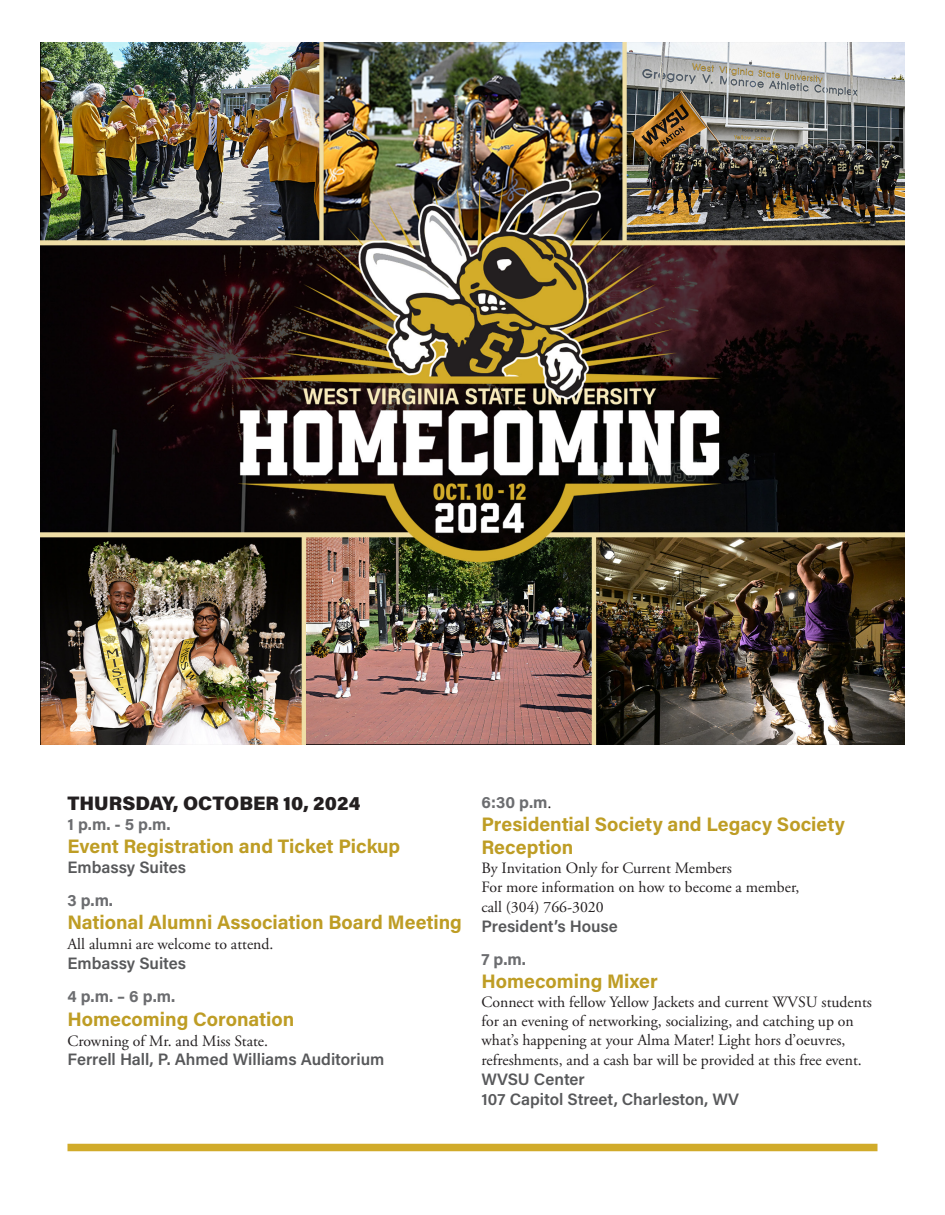
<style>
.page{position:relative;width:945px;height:1215px;background:#fff}
.page>*{position:absolute;margin:0;border:0;box-sizing:border-box;transform-origin:0 0}
.t1{font:700 19.5px/23.4px "Acumin Pro";color:#be9d25}
.t2{font:19.5px "Acumin Variable Concept";color:#231f20}
.t3{font:600 16.5px "Acumin Pro";color:#57585a}
.t4{font:700 16.5px "Acumin Pro";color:#6c6d70}
.t5{font:15.75px/19.2px "Adobe Garamond Pro";color:#231f20}
.s1{font-family:"Adobe Garamond Pro";font-weight:400;color:#231f20}
</style>
<div class="page">
<img style="left:40px;top:43px;width:864px;height:702px">
<div style="left:68px;top:1144px;width:810px;height:7px;background:#d1ab2a"></div>
<p class="t2" style="left:68px;top:790px;width:294px">THURSDAY, OCTOBER 10, 2024</p>
<p class="t4" style="left:68px;top:812px;width:105px">1 p.m. - 5 p.m.</p>
<p class="t1" style="left:68px;top:834px;width:334px">Event Registration and Ticket Pickup</p>
<p class="t3" style="left:68px;top:855px;width:120px">Embassy Suites</p>
<p class="t4" style="left:68px;top:889px;width:47px">3 p.m.</p>
<p class="t1" style="left:68px;top:910px;width:396px">National Alumni Association Board Meeting</p>
<p class="t5" style="left:68px;top:935px;width:207px">All alumni are welcome to attend.</p>
<p class="t3" style="left:68px;top:952px;width:120px">Embassy Suites</p>
<p class="t4" style="left:68px;top:985px;width:109px">4 p.m. – 6 p.m.</p>
<p class="t1" style="left:68px;top:1006px;width:228px">Homecoming Coronation</p>
<p class="t5" style="left:68px;top:1032px;width:202px">Crowning of Mr. and Miss State.</p>
<p class="t3" style="left:68px;top:1048px;width:318px">Ferrell Hall, P. Ahmed Williams Auditorium</p>
<p class="t4" style="left:482px;top:790px;width:72px">6:30 p.m<span class="s1">.</span></p>
<p class="t1" style="left:482px;top:812px;width:365px">Presidential Society and Legacy Society<br>Reception</p>
<p class="t5" style="left:482px;top:859px;width:252px">By Invitation Only for Current Members</p>
<p class="t5" style="left:482px;top:878px;width:319px">For more information on how to become a member,</p>
<p class="t5" style="left:482px;top:898px;width:124px">call (304) 766-3020</p>
<p class="t3" style="left:482px;top:914px;width:138px">President’s House</p>
<p class="t4" style="left:482px;top:948px;width:46px">7 p.m.</p>
<p class="t1" style="left:482px;top:969px;width:178px">Homecoming Mixer</p>
<p class="t5" style="left:482px;top:993px;width:392px">Connect with fellow Yellow Jackets and current WVSU students for an evening of networking, socializing, and catching up on what’s happening at your Alma Mater! Light hors d’oeuvres, refreshments, and a cash bar will be provided at this free event.</p>
<p class="t3" style="left:482px;top:1067px;width:105px">WVSU Center</p>
<p class="t3" style="left:482px;top:1087px;width:259px">107 Capitol Street, Charleston, WV</p>
</div>
